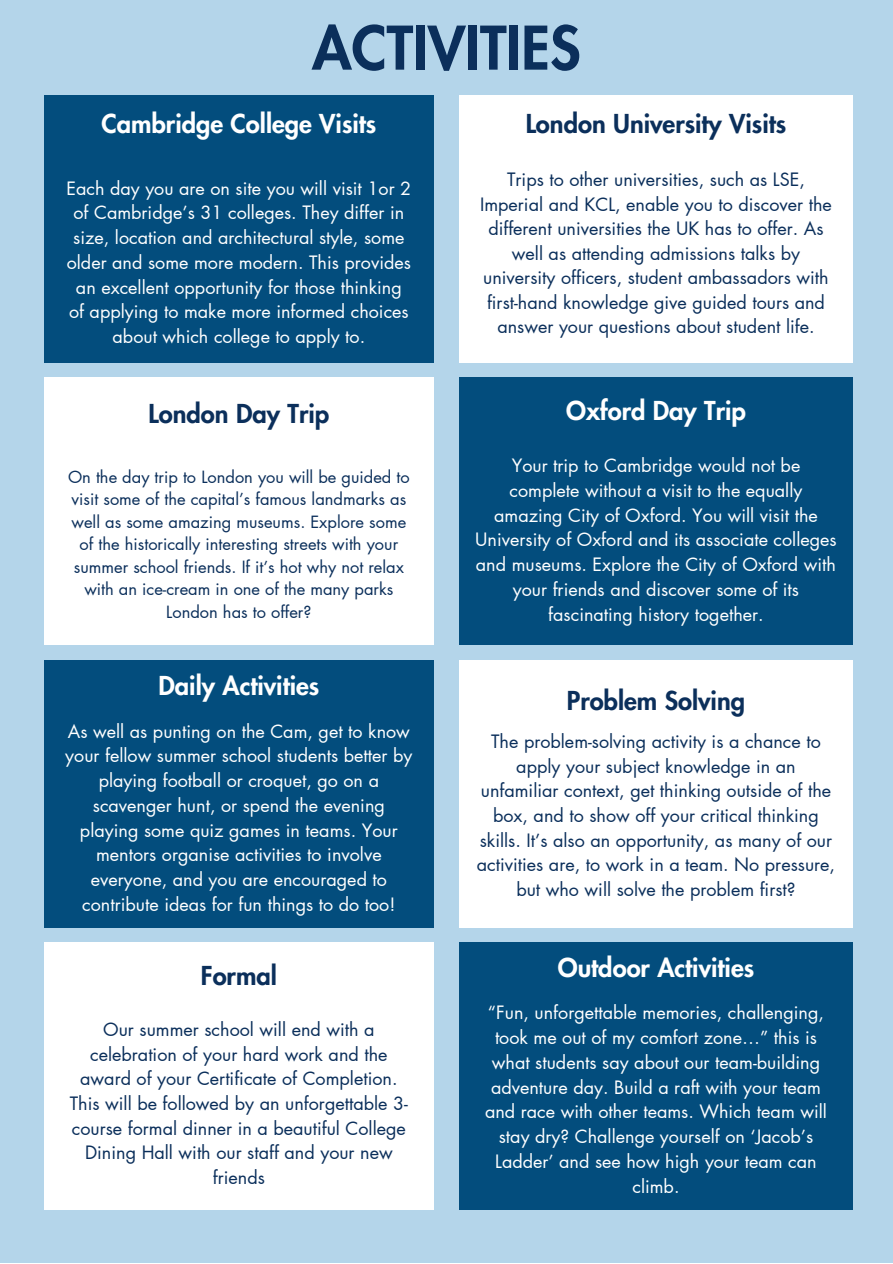
<style>
.page{position:relative;width:893px;height:1264px;background:#fff}
.page>*{position:absolute;margin:0;border:0;box-sizing:border-box;transform-origin:0 0}
.t1{font:800 58.5px "Futura LT Pro";color:#0b2f5b}
.t2{font:800 25.5px "Futura LT Pro";color:#fff}
.t3{font:800 25.5px "Futura LT Pro";color:#0b2f5b}
.t4{font:18px/24.8px "Futura LT Pro";color:#fff;text-align:center}
.t5{font:18px/24.8px "Futura LT Pro";color:#0b2f5b;text-align:center}
.t6{font:16.5px/22.5px "Futura LT Pro";color:#0b2f5b;text-align:center}
</style>
<div class="page">
<div style="left:0;top:0;width:892px;height:1262px;background:#b4d5ea"></div>
<div style="left:44px;top:941px;width:389px;height:268px;background:#fff"></div>
<div style="left:459px;top:941px;width:393px;height:268px;background:#034d7d"></div>
<div style="left:44px;top:659px;width:389px;height:268px;background:#034d7d"></div>
<div style="left:459px;top:659px;width:393px;height:268px;background:#fff"></div>
<div style="left:44px;top:377px;width:389px;height:268px;background:#fff"></div>
<div style="left:459px;top:377px;width:393px;height:268px;background:#034d7d"></div>
<div style="left:44px;top:95px;width:389px;height:268px;background:#034d7d"></div>
<div style="left:459px;top:95px;width:393px;height:268px;background:#fff"></div>
<p class="t1" style="left:312px;top:21px;width:270px">ACTIVITIES</p>
<p class="t2" style="left:101px;top:112px;width:276px">Cambridge College Visits</p>
<p class="t4" style="left:66px;top:176px;width:346px">Each day you are on site you will visit 1or 2 of Cambridge’s 31 colleges. They differ in size, location and architectural style, some older and some more modern. This provides an excellent opportunity for those thinking of applying to make more informed choices about which college to apply to.</p>
<p class="t3" style="left:149px;top:402px;width:182px">London Day Trip</p>
<p class="t6" style="left:68px;top:466px;width:343px">On the day trip to London you will be guided to visit some of the capital’s famous landmarks as well as some amazing museums. Explore some of the historically interesting streets with your summer school friends. If it’s hot why not relax with an ice-cream in one of the many parks London has to offer?</p>
<p class="t2" style="left:158px;top:674px;width:162px">Daily Activities</p>
<p class="t4" style="left:65px;top:719px;width:349px">As well as punting on the Cam, get to know your fellow summer school students better by playing football or croquet, go on a scavenger hunt, or spend the evening playing some quiz games in teams. Your mentors organise activities to involve everyone, and you are encouraged to contribute ideas for fun things to do too!</p>
<p class="t3" style="left:201px;top:964px;width:77px">Formal</p>
<p class="t5" style="left:70px;top:1017px;width:339px">Our summer school will end with a celebration of your hard work and the award of your Certificate of Completion.<br>This will be followed by an unforgettable 3- course formal dinner in a beautiful College Dining Hall with our staff and your new friends</p>
<p class="t3" style="left:525px;top:112px;width:262px">London University Visits</p>
<p class="t5" style="left:480px;top:168px;width:353px">Trips to other universities, such as LSE, Imperial and KCL, enable you to discover the different universities the UK has to offer. As well as attending admissions talks by university officers, student ambassadors with first-hand knowledge give guided tours and answer your questions about student life.</p>
<p class="t2" style="left:566px;top:399px;width:181px">Oxford Day Trip</p>
<p class="t4" style="left:475px;top:454px;width:363px">Your trip to Cambridge would not be complete without a visit to the equally amazing City of Oxford. You will visit the University of Oxford and its associate colleges and museums. Explore the City of Oxford with your friends and discover some of its fascinating history together.</p>
<p class="t3" style="left:567px;top:688px;width:180px">Problem Solving</p>
<p class="t5" style="left:477px;top:729px;width:360px">The problem-solving activity is a chance to apply your subject knowledge in an unfamiliar context, get thinking outside of the box, and to show off your critical thinking skills. It’s also an opportunity, as many of our activities are, to work in a team. No pressure, but who will solve the problem first?</p>
<p class="t2" style="left:557px;top:955px;width:198px">Outdoor Activities</p>
<p class="t4" style="left:485px;top:1001px;width:343px">“Fun, unforgettable memories, challenging, took me out of my comfort zone…” this is what students say about our team-building adventure day. Build a raft with your team and race with other teams. Which team will stay dry? Challenge yourself on ‘Jacob’s Ladder’ and see how high your team can climb.</p>
</div>
